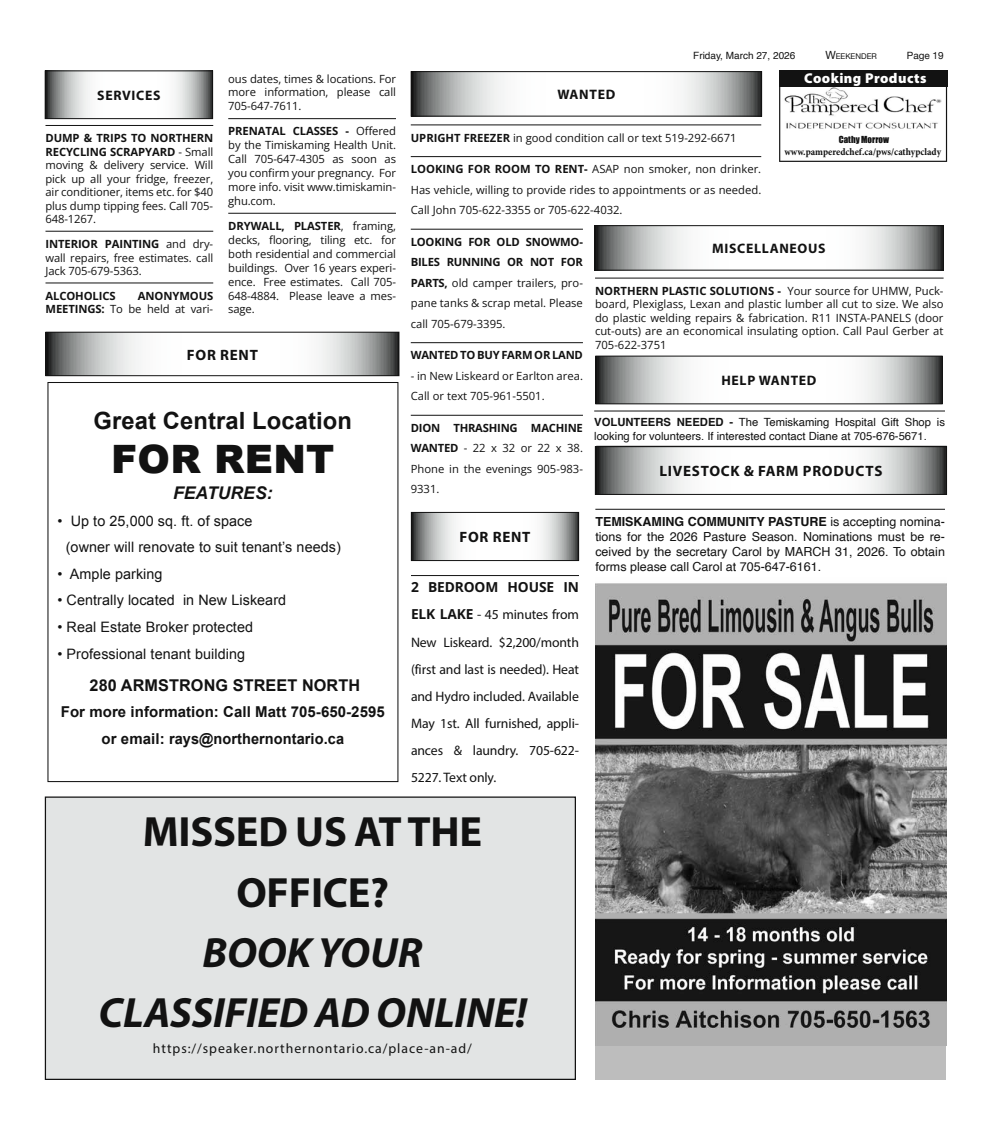
<style>
.page{position:relative;width:990px;height:1125px;background:#fff}
.page>*{position:absolute;margin:0;border:0;box-sizing:border-box;transform-origin:0 0}
.t1{font:italic 700 42.5px/60.4px "Myriad Pro";letter-spacing:-.005em;color:#121212;text-align:center}
.t2{font:700 42.5px/60.4px "Myriad Pro";letter-spacing:-.005em;color:#121212;text-align:center}
.t3{font:900 39.12px "Arial";letter-spacing:.005em;color:#121212}
.t4{font:700 23.75px "Arial";letter-spacing:.005em;color:#121212}
.t5{font:italic 700 17.5px "Arial";letter-spacing:.005em;color:#121212}
.t6{font:700 16.25px "Arial";letter-spacing:.005em;color:#121212}
.t7{font:700 15px/26.5px "Arial";letter-spacing:.005em;color:#121212;text-align:center}
.t8{font:700 15px "Myriad Pro";letter-spacing:.05em;color:#121212}
.t9{font:14.38px/26.5px "Arial";letter-spacing:.005em;color:#121212}
.t10{font:900 14.25px "Myriad Pro";letter-spacing:.03em;color:#fff}
.t11{font:13.75px/27.1px "Myriad Pro";letter-spacing:-.01em;color:#121212;text-align:justify}
.t12{font:13.75px "Myriad Pro";letter-spacing:.07em;color:#121212}
.t13{font:700 13.75px "Myriad Pro";letter-spacing:.05em;color:#121212}
.t14{font:13.75px "Open Sans";letter-spacing:-.01em;color:#121212}
.t15{font:12.5px/15px "Helvetica";color:#121212;text-align:justify}
.t16{font:11.25px/13.5px "Open Sans";letter-spacing:-.01em;color:#121212;text-align:justify}
.t17{font:11.25px/13.5px "Helvetica";color:#121212}
.t18{font:700 condensed 10.12px "Minion Pro";color:#121212}
.t19{font:10px "Helvetica";color:#121212}
.t20{font:10px "Helvetica Neue";color:#121212}
.t21{font:8.88px "Impact";color:#121212}
.t22{font:7.88px "Helvetica Neue";color:#121212}
.s1{font-size:11.25px}
.s2{font-weight:700}
.s3{font-family:"Open Sans"}
</style>
<div class="page">
<hr style="left:411px;top:125px;width:350px;height:1px;background:#121212">
<hr style="left:411px;top:156px;width:350px;height:1px;background:#121212">
<hr style="left:411px;top:229px;width:172px;height:1px;background:#121212">
<hr style="left:411px;top:342px;width:172px;height:1px;background:#121212">
<hr style="left:411px;top:415px;width:172px;height:1px;background:#121212">
<svg style="left:413px;top:73px;width:347px;height:42px"></svg>
<div style="left:411px;top:71px;width:351px;height:46px;border:1px solid #121212"></div>
<div style="left:595px;top:578px;width:351px;height:502px;background:#bdbdbd"></div>
<img style="left:595px;top:578px;width:351px;height:468px">
<hr style="left:594px;top:411px;width:351px;height:1px;background:#121212">
<hr style="left:595px;top:509px;width:350px;height:1px;background:#121212">
<svg style="left:597px;top:358px;width:344px;height:44px"></svg>
<div style="left:595px;top:356px;width:348px;height:48px;border:1px solid #121212"></div>
<hr style="left:595px;top:278px;width:349px;height:1px;background:#121212">
<svg style="left:596px;top:227px;width:346px;height:42px"></svg>
<div style="left:594px;top:225px;width:350px;height:46px;border:1px solid #121212"></div>
<svg style="left:597px;top:448px;width:348px;height:45px"></svg>
<div style="left:595px;top:446px;width:352px;height:49px;border:1px solid #121212"></div>
<hr style="left:596px;top:446px;width:351px;height:1px;background:#121212">
<svg style="left:779px;top:71px;width:168px;height:91px"></svg>
<svg style="left:48px;top:334px;width:349px;height:40px"></svg>
<div style="left:46px;top:332px;width:353px;height:44px;border:1px solid #121212"></div>
<div style="left:47px;top:382px;width:351px;height:400px;border:1px solid #121212"></div>
<hr style="left:46px;top:125px;width:167px;height:1px;background:#121212">
<hr style="left:46px;top:231px;width:167px;height:1px;background:#121212">
<hr style="left:46px;top:283px;width:167px;height:1px;background:#121212">
<hr style="left:228px;top:118px;width:168px;height:1px;background:#121212">
<hr style="left:228px;top:213px;width:168px;height:1px;background:#121212">
<hr style="left:411px;top:575px;width:168px;height:1px;background:#121212">
<div style="left:45px;top:797px;width:530px;height:282px;background:#e2e4e4"></div>
<div style="left:45px;top:797px;width:531px;height:283px;border:1px solid #121212"></div>
<svg style="left:47px;top:73px;width:164px;height:44px"></svg>
<div style="left:45px;top:71px;width:168px;height:48px;border:1px solid #121212"></div>
<svg style="left:413px;top:514px;width:164px;height:45px"></svg>
<div style="left:411px;top:512px;width:168px;height:49px;border:1px solid #121212"></div>
<p class="t19" style="left:693px;top:48px;width:104px">Friday, March 27, 2026</p>
<p class="t22" style="left:825px;top:51px;width:53px"><span class="s1">W</span>EEKENDER</p>
<p class="t20" style="left:907px;top:49px;width:38px">Page 19</p>
<p class="t10" style="left:804px;top:70px;width:124px">Cooking Products</p>
<p class="t16" style="left:228px;top:71px;width:169px;line-height:13.9px">ous dates, times &amp; locations. For more information, please call 705-647-7611.</p>
<p class="t16" style="left:228px;top:124px;width:169px;line-height:13.9px">PRENATAL CLASSES - Offered by the Timiskaming Health Unit.<br>Call 705-647-4305 as soon as you confirm your pregnancy. For more info. visit www.timiskamin&shy;ghu.com.</p>
<p class="t16" style="left:228px;top:219px;width:169px;line-height:13.9px">DRYWALL, PLASTER, framing, decks, flooring, tiling etc. for both residential and commercial buildings. Over 16 years experi&shy;ence. Free estimates. Call 705- 648-4884. Please leave a mes&shy;sage.</p>
<p class="t13" style="left:557px;top:87px;width:59px">WANTED</p>
<p class="t13" style="left:97px;top:88px;width:65px">SERVICES</p>
<p class="t16" style="left:411px;top:131px;width:327px">UPRIGHT FREEZER in good condition call or text 519-292-6671</p>
<p class="t16" style="left:411px;top:159px;width:352px;line-height:20.5px">LOOKING FOR ROOM TO RENT- ASAP non smoker, non drinker.<br>Has vehicle, willing to provide rides to appointments or as needed.<br>Call John 705-622-3355 or 705-622-4032.</p>
<p class="t16" style="left:411px;top:231px;width:174px;line-height:20.5px">LOOKING FOR OLD SNOWMO-BILES RUNNING OR NOT FOR PARTS, old camper trailers, pro&shy;pane tanks &amp; scrap metal. Please call 705-679-3395.</p>
<p class="t16" style="left:411px;top:348px;width:174px">WANTED TO BUY FARM OR LAND</p>
<p class="t16" style="left:411px;top:365px;width:174px;line-height:20.5px">- in New Liskeard or Earlton area.<br>Call or text 705-961-5501.</p>
<p class="t16" style="left:411px;top:417px;width:174px;line-height:20.5px">DION THRASHING MACHINE WANTED - 22 x 32 or 22 x 38.<br>Phone in the evenings 905-983- 9331.</p>
<p class="t16" style="left:46px;top:131px;width:169px">DUMP &amp; TRIPS TO NORTHERN RECYCLING SCRAPYARD - Small moving &amp; delivery service. Will pick up all your fridge, freezer, air conditioner, items etc. for $40 plus dump tipping fees. Call 705- 648-1267.</p>
<p class="t16" style="left:46px;top:237px;width:169px">INTERIOR PAINTING and dry&shy;wall repairs, free estimates. call Jack 705-679-5363.</p>
<p class="t16" style="left:46px;top:289px;width:72px">ALCOHOLICS</p>
<p class="t21" style="left:839px;top:132px;width:52px">Cathy Morrow</p>
<p class="t18" style="left:784px;top:145px;width:158px">www.pamperedchef.ca/pws/cathypclady</p>
<p class="t13" style="left:712px;top:241px;width:115px">MISCELLANEOUS</p>
<p class="t16" style="left:595px;top:284px;width:350px">NORTHERN PLASTIC SOLUTIONS - Your source for UHMW, Puck&shy;board, Plexiglass, Lexan and plastic lumber all cut to size. We also do plastic welding repairs &amp; fabrication. R11 INSTA-PANELS (door cut-outs) are an economical insulating option. Call Paul Gerber at 705-622-3751</p>
<p class="t16" style="left:46px;top:289px;width:169px;text-align:right">ANONYMOUS<br>MEETINGS: To be held at vari-</p>
<h3 class="t8" style="left:187px;top:346px;width:73px">FOR RENT</h3>
<p class="t13" style="left:721px;top:373px;width:97px">HELP WANTED</p>
<h3 class="t4" style="left:94px;top:405px;width:260px">Great Central Location</h3>
<h2 class="t3" style="left:111px;top:430px;width:225px">FOR RENT</h2>
<h3 class="t5" style="left:173px;top:482px;width:101px">FEATURES:</h3>
<p class="t9" style="left:66px;top:508px;width:277px;text-indent:-8px">• Up to 25,000 sq. ft. of space<br>(owner will renovate to suit tenant’s needs)</p>
<p class="t9" style="left:57px;top:561px;width:107px">• Ample parking</p>
<p class="t9" style="left:57px;top:587px;width:230px">• Centrally located in New Liskeard</p>
<p class="t9" style="left:57px;top:614px;width:197px">• Real Estate Broker protected</p>
<p class="t9" style="left:57px;top:640px;width:189px">• Professional tenant building</p>
<h3 class="t6" style="left:90px;top:674px;width:272px">280 ARMSTRONG STREET NORTH</h3>
<h3 class="t7" style="left:61px;top:699px;width:326px">For more information: Call Matt 705-650-2595 or email: rays@northernontario.ca</h3>
<p class="t17" style="left:594px;top:416px;width:352px"><span class="s2">VOLUNTEERS NEEDED -</span> The Temiskaming Hospital Gift Shop is looking for volunteers. If interested contact Diane at 705-676-5671.</p>
<h3 class="t8" style="left:659px;top:463px;width:224px">LIVESTOCK &amp; FARM PRODUCTS</h3>
<p class="t15" style="left:595px;top:514px;width:351px"><span class="s2">TEMISKAMING COMMUNITY PASTURE</span> is accepting nomina&shy;tions for the 2026 Pasture Season. Nominations must be re&shy;ceived by the secretary Carol by MARCH 31, 2026. To obtain forms please call Carol at 705-647-6161.</p>
<h3 class="t8" style="left:459px;top:529px;width:73px">FOR RENT</h3>
<p class="t14" style="left:411px;top:578px;width:170px">2 BEDROOM HOUSE IN</p>
<p class="t11" style="left:411px;top:601px;width:170px"><span class="s3">ELK LAKE</span> - 45 minutes from New Liskeard. $2,200/month (first and last is needed). Heat and Hydro included. Available May 1st. All furnished, appli&shy;ances &amp; laundry. 705-622- 5227. Text only.</p>
<h1 class="t2" style="left:143px;top:802px;width:341px">MISSED US AT THE<br>OFFICE?</h1>
<h1 class="t1" style="left:98px;top:923px;width:430px">BOOK YOUR<br>CLASSIFIED AD ONLINE!</h1>
<p class="t12" style="left:153px;top:1040px;width:320px">https://speaker.northernontario.ca/place-an-ad/</p>
</div>
